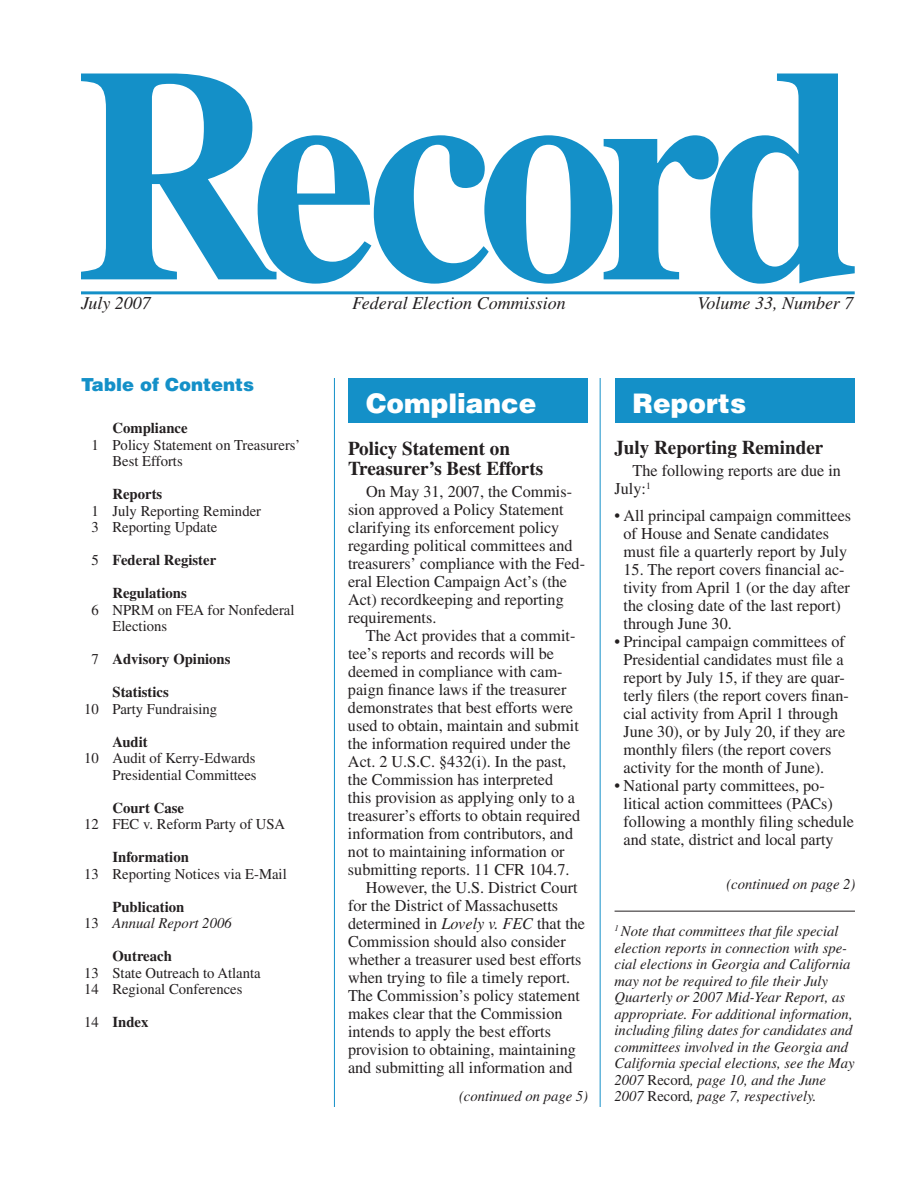
<style>
.page{position:relative;width:918px;height:1188px;background:#fff}
.page>*{position:absolute;margin:0;border:0;box-sizing:border-box;transform-origin:0 0}
.t1{font:900 27px "Helvetica LT Std";color:#fff}
.t2{font:700 19.5px/19.5px "Times LT Std";color:#231f20}
.t3{font:italic 18px "Times LT Std";color:#231f20}
.t4{font:900 18px "Helvetica LT Std";color:#1490c8}
.t5{font:16.5px/18px "Times LT Std";color:#231f20}
.t6{font:italic 15px/16.5px "Times LT Std";color:#231f20}
.t7{font:15px/16.5px "Times LT Std";color:#231f20}
.t8{font:700 15px "Times LT Std";color:#231f20}
.s1{font-weight:400}
.s2{font-weight:700;font-style:normal}
.s3{font-style:normal}
.s4{font-style:italic}
</style>
<div class="page">
<svg style="left:81px;top:74px;width:774px;height:210px"></svg>
<svg style="left:81px;top:291px;width:774px;height:3px;background:#319dce"></svg>
<hr style="left:334px;top:378px;width:1px;height:729px;background:#1490c8">
<hr style="left:600px;top:378px;width:1px;height:729px;background:#1490c8">
<div style="left:349px;top:379px;width:238px;height:43px;background:#1490c8"></div>
<div style="left:348px;top:378px;width:240px;height:45px;border:2px solid #1490c8"></div>
<div style="left:615px;top:378px;width:240px;height:45px;background:#1490c8"></div>
<hr style="left:615px;top:911px;width:240px;height:1px;background:#231f20">
<p class="t3" style="left:81px;top:294px;width:71px">July 2007</p>
<p class="t3" style="left:352px;top:294px;width:215px">Federal Election Commission</p>
<p class="t3" style="left:698px;top:294px;width:157px">Volume 33, Number 7</p>
<p class="t4" style="left:81px;top:373px;width:175px">Table of Contents</p>
<p class="t8" style="left:112px;top:419px;width:77px">Compliance</p>
<p class="t7" style="left:112px;top:436px;width:190px;text-indent:-21px">1 Policy Statement on Treasurers’<br>Best Efforts</p>
<p class="t8" style="left:112px;top:485px;width:51px">Reports</p>
<p class="t7" style="left:92px;top:502px;width:171px">1 July Reporting Reminder<br>3 Reporting Update</p>
<p class="t8" style="left:92px;top:551px;width:126px"><span class="s1">5</span> Federal Register</p>
<p class="t8" style="left:112px;top:584px;width:76px">Regulations</p>
<p class="t7" style="left:112px;top:601px;width:184px;text-indent:-21px">6 NPRM on FEA for Nonfederal<br>Elections</p>
<p class="t8" style="left:92px;top:650px;width:140px"><span class="s1">7</span> Advisory Opinions</p>
<p class="t8" style="left:112px;top:683px;width:58px">Statistics</p>
<p class="t7" style="left:84px;top:700px;width:134px">10 Party Fundraising</p>
<p class="t8" style="left:112px;top:733px;width:37px">Audit</p>
<p class="t7" style="left:84px;top:750px;width:174px;text-align:right">10 Audit of Kerry-Edwards<br>Presidential Committees</p>
<p class="t8" style="left:112px;top:799px;width:73px">Court Case</p>
<p class="t7" style="left:84px;top:816px;width:202px">12 FEC v. Reform Party of USA</p>
<p class="t8" style="left:112px;top:848px;width:78px">Information</p>
<p class="t7" style="left:84px;top:865px;width:204px">13 Reporting Notices via E-Mail</p>
<p class="t6" style="left:84px;top:898px;width:149px;text-indent:28px"><span class="s2">Publication<br></span><span class="s3">13</span> Annual Report 2006</p>
<p class="t8" style="left:112px;top:947px;width:61px">Outreach</p>
<p class="t7" style="left:84px;top:964px;width:178px">13 State Outreach to Atlanta<br>14 Regional Conferences</p>
<p class="t8" style="left:84px;top:1013px;width:66px"><span class="s1">14</span> Index</p>
<h1 class="t1" style="left:366px;top:385px;width:172px">Compliance</h1>
<h1 class="t1" style="left:633px;top:385px;width:115px">Reports</h1>
<p class="t2" style="left:348px;top:439px;width:197px">Policy Statement on<br>Treasurer’s Best Efforts</p>
<p class="t5" style="left:348px;top:483px;width:239px;text-indent:18px">On May 31, 2007, the Commis&shy;sion approved a Policy Statement clarifying its enforcement policy regarding political committees and treasurers’ compliance with the Fed&shy;eral Election Campaign Act’s (the<br>Act) recordkeeping and reporting requirements.</p>
<p class="t5" style="left:366px;top:627px;width:211px">The Act provides that a commit-</p>
<p class="t5" style="left:348px;top:645px;width:208px">tee’s reports and records will be</p>
<p class="t5" style="left:348px;top:663px;width:216px">deemed in compliance with cam-</p>
<p class="t5" style="left:348px;top:681px;width:220px">paign finance laws if the treasurer</p>
<p class="t5" style="left:348px;top:699px;width:227px">demonstrates that best efforts were</p>
<p class="t5" style="left:348px;top:717px;width:232px">used to obtain, maintain and submit</p>
<p class="t5" style="left:348px;top:735px;width:224px">the information required under the</p>
<p class="t5" style="left:348px;top:753px;width:220px">Act. 2 U.S.C. §432(i). In the past,</p>
<p class="t5" style="left:348px;top:771px;width:207px">the Commission has interpreted</p>
<p class="t5" style="left:348px;top:789px;width:229px">this provision as applying only to a</p>
<p class="t5" style="left:348px;top:807px;width:234px">treasurer’s efforts to obtain required</p>
<p class="t5" style="left:348px;top:825px;width:227px">information from contributors, and</p>
<p class="t5" style="left:348px;top:843px;width:218px">not to maintaining information or</p>
<p class="t5" style="left:348px;top:861px;width:223px">submitting reports. 11 CFR 104.7.</p>
<p class="t5" style="left:366px;top:879px;width:213px">However, the U.S. District Court</p>
<p class="t5" style="left:348px;top:897px;width:212px">for the District of Massachusetts</p>
<p class="t5" style="left:348px;top:915px;width:239px">determined in <span class="s4">Lovely v. FEC</span> that the</p>
<p class="t5" style="left:348px;top:933px;width:219px">Commission should also consider</p>
<p class="t5" style="left:348px;top:951px;width:235px">whether a treasurer used best efforts</p>
<p class="t5" style="left:348px;top:969px;width:224px">when trying to file a timely report.</p>
<p class="t5" style="left:348px;top:987px;width:233px">The Commission’s policy statement</p>
<p class="t5" style="left:348px;top:1005px;width:216px">makes clear that the Commission</p>
<p class="t5" style="left:348px;top:1023px;width:205px">intends to apply the best efforts</p>
<p class="t5" style="left:348px;top:1041px;width:229px">provision to obtaining, maintaining</p>
<p class="t5" style="left:348px;top:1059px;width:226px">and submitting all information and</p>
<p class="t6" style="left:459px;top:1087px;width:131px">(continued on page 5)</p>
<p class="t2" style="left:615px;top:437px;width:210px">July Reporting Reminder</p>
<p class="t5" style="left:615px;top:462px;width:228px;text-indent:18px">The following reports are due in<br>July:<sup>1</sup></p>
<p class="t5" style="left:624px;top:506px;width:229px;text-indent:-9px">• All principal campaign committees of House and Senate candidates must file a quarterly report by July</p>
<p class="t5" style="left:624px;top:560px;width:228px">15. The report covers financial ac&shy;tivity from April 1 (or the day after the closing date of the last report) through June 30.</p>
<p class="t5" style="left:624px;top:632px;width:227px;text-indent:-9px">• Principal campaign committees of Presidential candidates must file a report by July 15, if they are quar&shy;terly filers (the report covers finan&shy;cial activity from April 1 through June 30), or by July 20, if they are monthly filers (the report covers activity for the month of June).</p>
<p class="t5" style="left:624px;top:776px;width:232px;text-indent:-9px">• National party committees, po&shy;litical action committees (PACs) following a monthly filing schedule and state, district and local party</p>
<p class="t6" style="left:726px;top:876px;width:131px">(continued on page 2)</p>
<p class="t6" style="left:615px;top:923px;width:242px"><sup>1</sup> Note that committees that file special election reports in connection with spe&shy;cial elections in Georgia and California may not be required to file their July Quarterly or 2007 Mid-Year Report, as appropriate. For additional information, including filing dates for candidates and committees involved in the Georgia and California special elections, see the May 2007 <span class="s3">Record</span>, page 10, and the June 2007 <span class="s3">Record</span>, page 7, respectively.</p>
</div>
